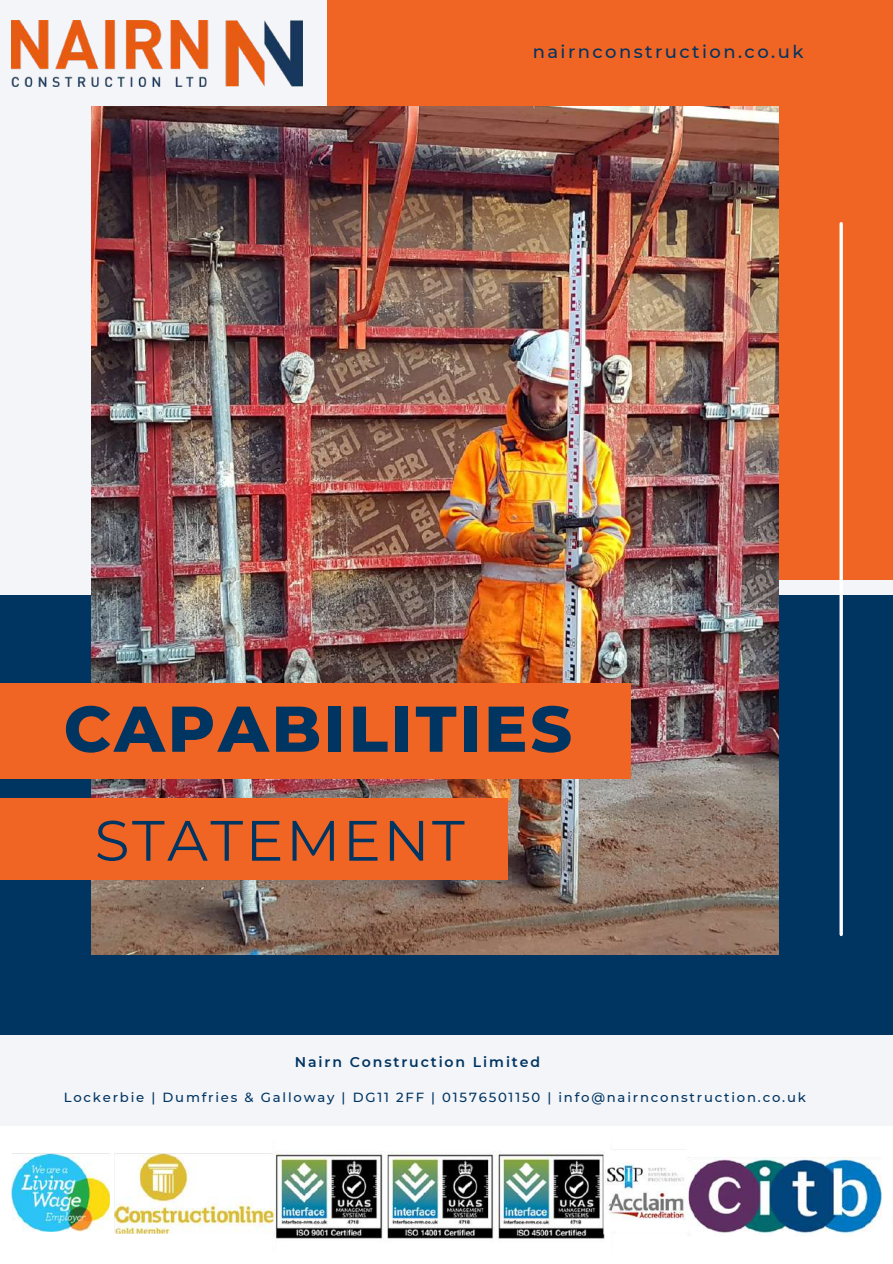
<style>
.page{position:relative;width:893px;height:1264px;background:#fff}
.page>*{position:absolute;margin:0;border:0;box-sizing:border-box;transform-origin:0 0}
.t1{font:800 64.5px "Montserrat";letter-spacing:.045em;color:#003461}
.t2{font:56.85px "Montserrat";letter-spacing:.045em;color:#003461}
.t3{font:500 18px "Montserrat";letter-spacing:.135em;color:#003461}
.t4{font:600 14.1px "Montserrat";letter-spacing:.135em;color:#003461}
.t5{font:500 13.2px "Montserrat";letter-spacing:.135em;color:#003461}
</style>
<div class="page">
<div style="left:0;top:0;width:892px;height:1262px;background:#f3f5f9"></div>
<div style="left:327px;top:0;width:565px;height:579px;background:#f16524"></div>
<div style="left:0;top:595px;width:892px;height:439px;background:#003461"></div>
<img style="left:91px;top:106px;width:687px;height:848px">
<div style="left:0;top:683px;width:630px;height:95px;background:#f16524"></div>
<div style="left:0;top:798px;width:507px;height:81px;background:#f16524"></div>
<hr style="left:839px;top:224px;width:3px;height:710px;background:#fff">
<img style="left:11px;top:20px;width:292px;height:67px">
<div style="left:0;top:1126px;width:892px;height:136px;background:#fff"></div>
<img style="left:11px;top:1149px;width:871px;height:91px">
<h3 class="t3" style="left:532px;top:41px;width:272px">nairnconstruction.co.uk</h3>
<h1 class="t1" style="left:64px;top:689px;width:509px">CAPABILITIES</h1>
<h2 class="t2" style="left:95px;top:805px;width:371px">STATEMENT</h2>
<p class="t4" style="left:295px;top:1053px;width:247px">Nairn Construction Limited</p>
<p class="t5" style="left:64px;top:1088px;width:743px">Lockerbie | Dumfries &amp; Galloway | DG11 2FF | 01576501150 | info@nairnconstruction.co.uk</p>
</div>
